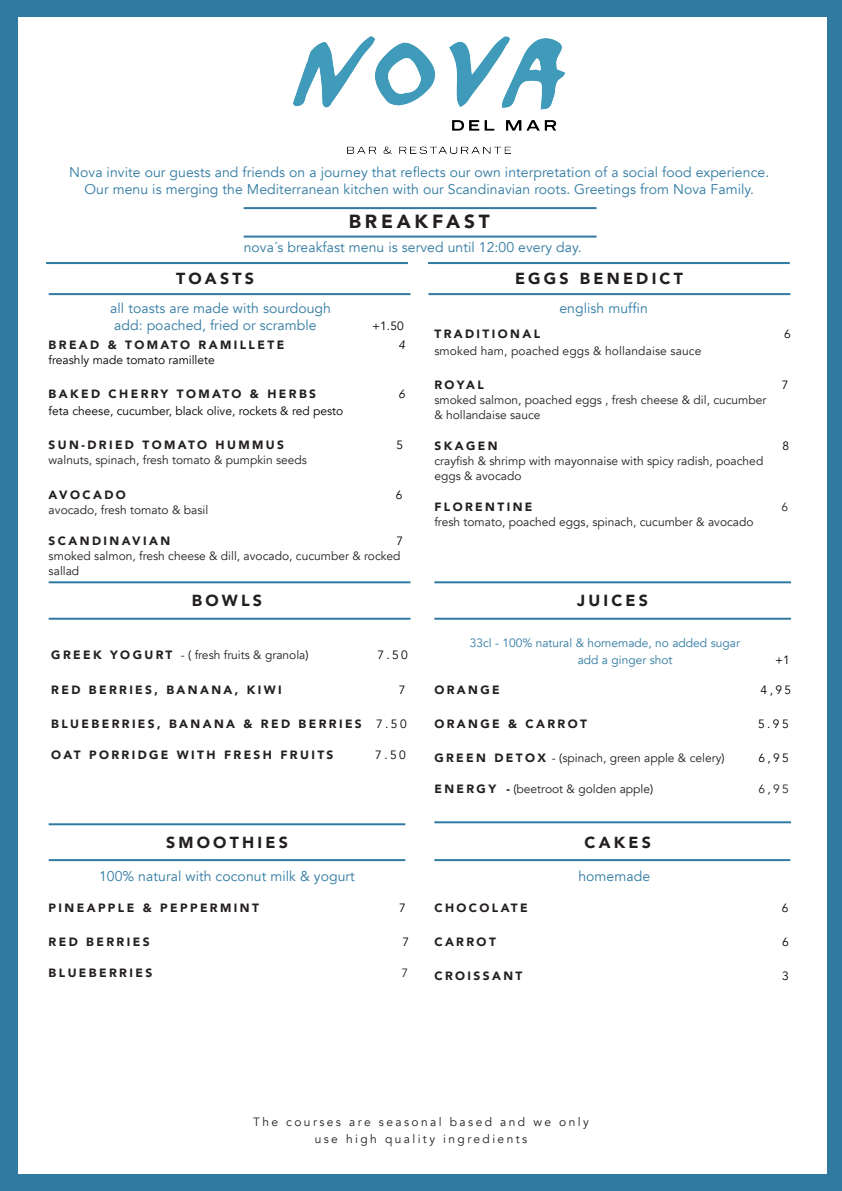
<style>
.page{position:relative;width:842px;height:1191px;background:#307aa2}
.page>*{position:absolute;margin:0;border:0;box-sizing:border-box;transform-origin:0 0}
.t1{font:900 19px "Avenir";letter-spacing:.2em;color:#231f20}
.t2{font:900 16px "Avenir";letter-spacing:.2em;color:#231f20}
.t3{font:14px/17px "Avenir";letter-spacing:.005em;color:#307aa2;text-align:center}
.t4{font:12px/15px "Avenir";color:#231f20}
.t5{font:900 12px "Avenir";letter-spacing:.2em;color:#231f20}
.t6{font:12px "Avenir";color:#000}
.t7{font:12px/17px "Avenir";letter-spacing:.2em;color:#231f20;text-align:center}
.t8{font:12px/17px "Avenir";color:#307aa2}
.t9{font:italic 12px "Avenir";color:#000}
.s1{font-weight:900}
.s2{color:#000}
.s3{font-weight:400;color:#000}
</style>
<div class="page">
<div style="left:18px;top:17px;width:809px;height:1157px;background:#fff"></div>
<hr style="left:244px;top:235px;width:352px;height:2px;background:#307aa2">
<hr style="left:49px;top:293px;width:361px;height:2px;background:#307aa2">
<hr style="left:49px;top:581px;width:361px;height:2px;background:#307aa2">
<hr style="left:49px;top:618px;width:361px;height:2px;background:#307aa2">
<hr style="left:434px;top:581px;width:357px;height:2px;background:#307aa2">
<hr style="left:434px;top:618px;width:357px;height:2px;background:#307aa2">
<hr style="left:49px;top:859px;width:356px;height:2px;background:#307aa2">
<hr style="left:49px;top:823px;width:356px;height:2px;background:#307aa2">
<hr style="left:434px;top:821px;width:357px;height:2px;background:#307aa2">
<hr style="left:434px;top:859px;width:356px;height:2px;background:#307aa2">
<hr style="left:428px;top:293px;width:362px;height:2px;background:#307aa2">
<hr style="left:46px;top:262px;width:362px;height:2px;background:#307aa2">
<hr style="left:428px;top:262px;width:362px;height:2px;background:#307aa2">
<hr style="left:244px;top:207px;width:352px;height:2px;background:#307aa2">
<img style="left:293px;top:36px;width:271px;height:117px">
<p class="t3" style="left:69px;top:164px;width:701px">Nova invite our guests and friends on a journey that reflects our own interpretation of a social food experience.<br>Our menu is merging the Mediterranean kitchen with our Scandinavian roots. Greetings from Nova Family.</p>
<h1 class="t1" style="left:349px;top:205px;width:142px">BREAKFAST</h1>
<p class="t3" style="left:244px;top:238px;width:339px">nova´s breakfast menu is served until 12:00 every day.</p>
<h2 class="t2" style="left:176px;top:265px;width:79px">TOASTS</h2>
<p class="t3" style="left:110px;top:300px;width:222px;text-align:left">all toasts are made with sourdough add: poached, fried or scramble</p>
<p class="t6" style="left:372px;top:319px;width:33px">+1.50</p>
<p class="t5" style="left:49px;top:335px;width:237px">BREAD &amp; TOMATO RAMILLETE</p>
<p class="t9" style="left:399px;top:338px;width:8px">4</p>
<p class="t6" style="left:49px;top:353px;width:168px">freashly made tomato ramillete</p>
<p class="t5" style="left:49px;top:384px;width:269px">BAKED CHERRY TOMATO &amp; HERBS</p>
<p class="t9" style="left:399px;top:387px;width:8px">6</p>
<p class="t6" style="left:49px;top:404px;width:296px">feta cheese, cucumber, black olive, rockets &amp; red pesto</p>
<p class="t5" style="left:49px;top:435px;width:237px">SUN-DRIED TOMATO HUMMUS</p>
<p class="t6" style="left:396px;top:438px;width:8px">5</p>
<p class="t4" style="left:49px;top:453px;width:260px">walnuts, spinach, fresh tomato &amp; pumpkin seeds</p>
<p class="t5" style="left:49px;top:484px;width:79px">AVOCADO</p>
<p class="t6" style="left:396px;top:487px;width:8px">6</p>
<p class="t4" style="left:49px;top:502px;width:161px">avocado, fresh tomato &amp; basil</p>
<p class="t5" style="left:49px;top:530px;width:123px">SCANDINAVIAN</p>
<p class="t6" style="left:396px;top:533px;width:8px">7</p>
<p class="t4" style="left:49px;top:548px;width:353px">smoked salmon, fresh cheese &amp; dill, avocado, cucumber &amp; rocked sallad</p>
<h2 class="t2" style="left:515px;top:265px;width:169px">EGGS BENEDICT</h2>
<p class="t3" style="left:559px;top:300px;width:90px">english muffin</p>
<p class="t5" style="left:434px;top:323px;width:107px">TRADITIONAL</p>
<p class="t6" style="left:784px;top:326px;width:8px">6</p>
<p class="t4" style="left:434px;top:343px;width:269px">smoked ham, poached eggs &amp; hollandaise sauce</p>
<p class="t5" style="left:434px;top:374px;width:51px">ROYAL</p>
<p class="t6" style="left:782px;top:377px;width:8px">7</p>
<p class="t4" style="left:434px;top:392px;width:334px">smoked salmon, poached eggs , fresh cheese &amp; dil, cucumber &amp; hollandaise sauce</p>
<p class="t5" style="left:434px;top:435px;width:65px">SKAGEN</p>
<p class="t6" style="left:782px;top:438px;width:8px">8</p>
<p class="t4" style="left:434px;top:453px;width:330px">crayfish &amp; shrimp with mayonnaise with spicy radish, poached eggs &amp; avocado</p>
<p class="t5" style="left:434px;top:496px;width:100px">FLORENTINE</p>
<p class="t4" style="left:781px;top:499px;width:8px">6</p>
<p class="t4" style="left:434px;top:514px;width:321px">fresh tomato, poached eggs, spinach, cucumber &amp; avocado</p>
<h2 class="t2" style="left:192px;top:586px;width:72px">BOWLS</h2>
<h2 class="t2" style="left:577px;top:586px;width:72px">JUICES</h2>
<p class="t4" style="left:51px;top:648px;width:259px"><span class="s1">G R E E K Y O G U R T</span> - <span class="s2">(</span> fresh fruits &amp; granola<span class="s2">)</span></p>
<p class="t6" style="left:377px;top:648px;width:32px">7.50</p>
<p class="t5" style="left:51px;top:679px;width:232px">RED BERRIES, BANANA, KIWI</p>
<p class="t6" style="left:399px;top:682px;width:8px">7</p>
<p class="t5" style="left:51px;top:713px;width:357px">BLUEBERRIES, BANANA &amp; RED BERRIES <span class="s3">7.50</span></p>
<p class="t5" style="left:51px;top:744px;width:284px">OAT PORRIDGE WITH FRESH FRUITS</p>
<p class="t6" style="left:375px;top:747px;width:32px">7.50</p>
<h2 class="t2" style="left:166px;top:828px;width:123px">SMOOTHIES</h2>
<p class="t3" style="left:99px;top:868px;width:257px">100% natural with coconut milk &amp; yogurt</p>
<p class="t5" style="left:49px;top:897px;width:212px">PINEAPPLE &amp; PEPPERMINT</p>
<p class="t6" style="left:399px;top:900px;width:8px">7</p>
<p class="t5" style="left:49px;top:931px;width:102px">RED BERRIES</p>
<p class="t6" style="left:402px;top:934px;width:8px">7</p>
<p class="t5" style="left:49px;top:962px;width:105px">BLUEBERRIES</p>
<p class="t4" style="left:401px;top:965px;width:8px">7</p>
<p class="t8" style="left:578px;top:634px;width:164px;text-indent:-108px">33cl - 100% natural &amp; homemade, no added sugar add a ginger shot</p>
<p class="t6" style="left:775px;top:652px;width:16px">+1</p>
<p class="t5" style="left:434px;top:679px;width:67px">ORANGE</p>
<p class="t6" style="left:761px;top:682px;width:32px">4,95</p>
<p class="t5" style="left:434px;top:713px;width:154px">ORANGE &amp; CARROT</p>
<p class="t6" style="left:758px;top:716px;width:32px">5.95</p>
<p class="t4" style="left:434px;top:750px;width:292px"><span class="s1">G R E E N D E T O X</span> - <span class="s2">(</span>spinach, green apple &amp; celery<span class="s2">)</span></p>
<p class="t6" style="left:758px;top:750px;width:32px">6,95</p>
<p class="t4" style="left:434px;top:781px;width:220px"><span class="s1">E N E R G Y -</span> <span class="s2">(</span>beetroot &amp; golden apple<span class="s2">)</span></p>
<p class="t4" style="left:758px;top:781px;width:32px">6,95</p>
<h2 class="t2" style="left:585px;top:828px;width:68px">CAKES</h2>
<p class="t3" style="left:578px;top:868px;width:73px">homemade</p>
<p class="t5" style="left:434px;top:897px;width:95px">CHOCOLATE</p>
<p class="t6" style="left:782px;top:900px;width:8px">6</p>
<p class="t5" style="left:434px;top:931px;width:63px">CARROT</p>
<p class="t6" style="left:782px;top:934px;width:8px">6</p>
<p class="t5" style="left:434px;top:965px;width:90px">CROISSANT</p>
<p class="t6" style="left:782px;top:968px;width:8px">3</p>
<p class="t7" style="left:253px;top:1113px;width:337px">The courses are seasonal based and we only use high quality ingredients</p>
</div>
